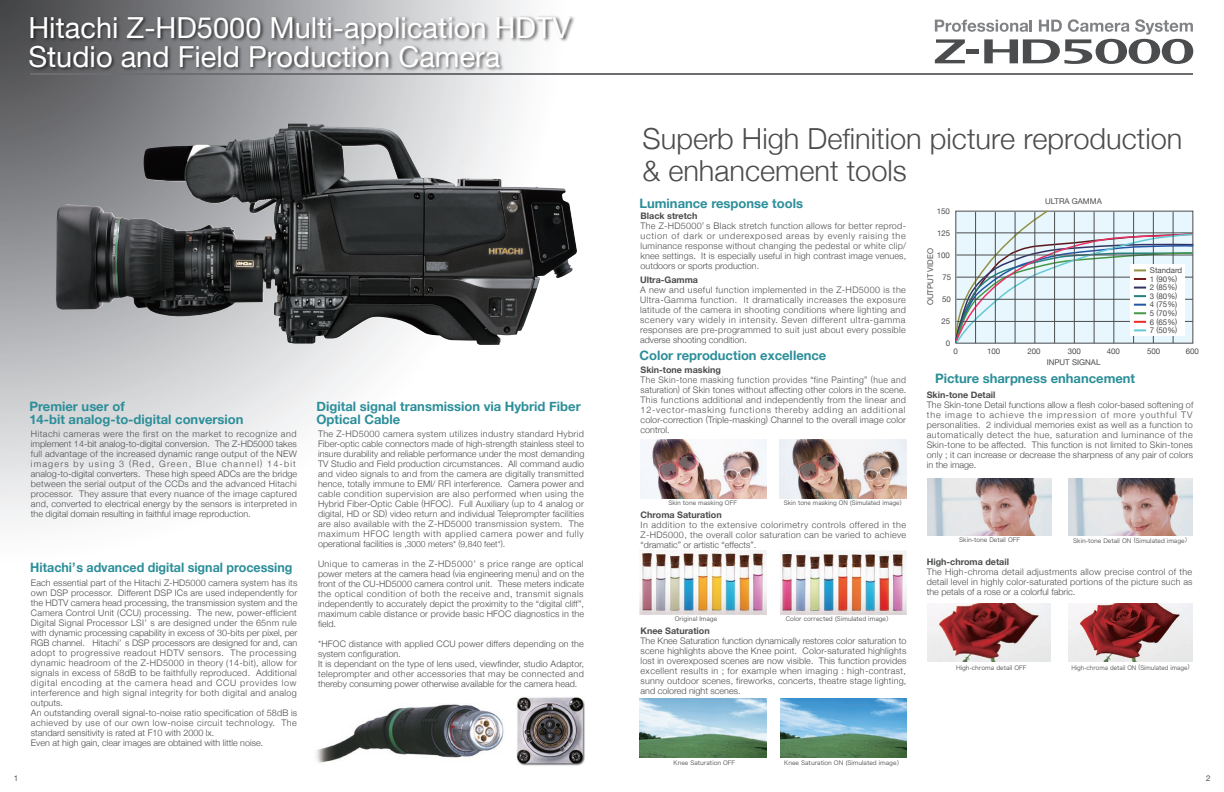
<style>
.page{position:relative;width:1224px;height:792px;background:#fff}
.page>*{position:absolute;margin:0;border:0;box-sizing:border-box;transform-origin:0 0}
.t1{font:29px/29px "Helvetica Neue";color:#fff}
.t2{font:300 29px/32px "Helvetica Neue";color:#4b4c4d}
.t3{font:700 13px/13px "Helvetica Neue";color:#2b8e99}
.t4{font:700 13px "Helvetica Neue";color:#2b8e99;scale:.96 1}
.t5{font:300 9px/10px "Helvetica Neue";letter-spacing:.015em;color:#4b4c4d;text-align:justify}
.t6{font:300 9px/10px "Helvetica Neue";letter-spacing:.015em;color:#4b4c4d;text-align:justify;scale:.95 1}
.t7{font:700 9px "Helvetica Neue";color:#4b4c4d}
.t8{font:8px "Helvetica Neue";color:#4b4c4d}
.t9{font:7.9px/8.6px "Helvetica Neue";color:#4b4c4d}
.t10{font:6px "Hira Kaku Pro W3";color:#4b4c4d}
.t11{font:6px "Hira Kaku Pro W3";color:#4b4c4d;scale:.96 1}
.s1{font-size:8.5px}
</style>
<div class="page">
<img style="left:0;top:0;width:577px;height:523px">
<img style="left:640px;top:550px;width:127px;height:64px">
<img style="left:780px;top:551px;width:126px;height:63px">
<img style="left:928px;top:478px;width:123px;height:57px">
<img style="left:1068px;top:478px;width:124px;height:57px">
<img style="left:1069px;top:603px;width:124px;height:59px">
<img style="left:640px;top:698px;width:126px;height:60px">
<img style="left:780px;top:698px;width:126px;height:60px">
<img style="left:927px;top:603px;width:124px;height:59px">
<img style="left:640px;top:439px;width:127px;height:59px">
<img style="left:779px;top:439px;width:127px;height:59px">
<img style="left:517px;top:697px;width:68px;height:69px">
<img style="left:316px;top:704px;width:188px;height:59px">
<svg style="left:935px;top:19px;width:258px;height:45px"></svg>
<hr style="left:31px;top:73px;width:1162px;height:2px;background:#6c6d70">
<img style="left:25px;top:10px;width:552px;height:77px">
<img style="left:144px;top:123px;width:145px;height:101px">
<svg style="left:955px;top:210px;width:239px;height:134px;background:#d1dbe1"></svg>
<h1 class="t1" style="left:28px;top:15px;width:543px">Hitachi Z-HD5000 Multi-application HDTV<br>Studio and Field Production Camera</h1>
<h2 class="t3" style="left:29px;top:400px;width:216px">Premier user of<br>14-bit analog-to-digital conversion</h2>
<h2 class="t3" style="left:317px;top:400px;width:266px">Digital signal transmission via Hybrid Fiber<br>Optical Cable</h2>
<p class="t5" style="left:31px;top:428px;width:268px;text-align:left">Hitachi cameras were the first on the market to recognize and implement 14-bit analog-to-digital conversion. The Z-HD5000 takes full advantage of the increased dynamic range output of the NEW imagers by using 3 (Red, Green, Blue channel) 14-bit analog-to-digital converters. These high speed ADCs are the bridge between the serial output of the CCDs and the advanced Hitachi processor. They assure that every nuance of the image captured and, converted to electrical energy by the sensors is interpreted in the digital domain resulting in faithful image reproduction.</p>
<h2 class="t4" style="left:30px;top:557px;width:274px">Hitachi’s advanced digital signal processing</h2>
<p class="t5" style="left:31px;top:577px;width:268px;text-align:left">Each essential part of the Hitachi Z-HD5000 camera system has its own DSP processor. Different DSP ICs are used independently for the HDTV camera head processing, the transmission system and the Camera Control Unit (CCU) processing. The new, power-efficient Digital Signal Processor LSI’ s are designed under the 65nm rule with dynamic processing capability in excess of 30-bits per pixel, per RGB channel. Hitachi’ s DSP processors are designed for and, can adopt to progressive readout HDTV sensors. The processing dynamic headroom of the Z-HD5000 in theory (14-bit), allow for signals in excess of 58dB to be faithfully reproduced. Additional digital encoding at the camera head and CCU provides low interference and high signal integrity for both digital and analog outputs.<br>An outstanding overall signal-to-noise ratio specification of 58dB is achieved by use of our own low-noise circuit technology. The standard sensitivity is rated at F10 with 2000 lx.<br>Even at high gain, clear images are obtained with little noise.</p>
<p class="t5" style="left:318px;top:428px;width:268px">The Z-HD5000 camera system utilizes industry standard Hybrid Fiber-optic cable connectors made of high-strength stainless steel to insure durability and reliable performance under the most demanding TV Studio and Field production circumstances. All command audio and video signals to and from the camera are digitally transmitted hence, totally immune to EMI/ RFI interference. Camera power and cable condition supervision are also performed when using the Hybrid Fiber-Optic Cable (HFOC). Full Auxiliary (up to 4 analog or digital, HD or SD) video return and individual Teleprompter facilities are also available with the Z-HD5000 transmission system. The maximum HFOC length with applied camera power and fully operational facilities is <span class="s1">,3000 meters* (9,840 feet*)</span>.</p>
<p class="t5" style="left:318px;top:558px;width:268px">Unique to cameras in the Z-HD5000’ s price range are optical power meters at the camera head (via engineering menu) and on the front of the CU-HD5000 camera control unit. These meters indicate the optical condition of both the receive and, transmit signals independently to accurately depict the proximity to the “digital cliff”, maximum cable distance or provide basic HFOC diagnostics in the field.</p>
<p class="t5" style="left:318px;top:638px;width:268px;text-align:left">*HFOC distance with applied CCU power differs depending on the system configuration.<br>It is dependant on the type of lens used, viewfinder, studio Adaptor, teleprompter and other accessories that may be connected and thereby consuming power otherwise available for the camera head.</p>
<h1 class="t2" style="left:643px;top:121px;width:541px">Superb High Definition picture reproduction &amp; enhancement tools</h1>
<h2 class="t3" style="left:639px;top:197px;width:165px">Luminance response tools</h2>
<p class="t7" style="left:641px;top:209px;width:58px">Black stretch</p>
<p class="t5" style="left:641px;top:220px;width:267px">The Z-HD5000’ s Black stretch function allows for better reprod&shy;uction of dark or underexposed areas by evenly raising the luminance response without changing the pedestal or white clip/ knee settings. It is especially useful in high contrast image venues, outdoors or sports production.</p>
<p class="t7" style="left:640px;top:272px;width:59px">Ultra-Gamma</p>
<p class="t5" style="left:640px;top:284px;width:267px">A new and useful function implemented in the Z-HD5000 is the Ultra-Gamma function. It dramatically increases the exposure latitude of the camera in shooting conditions where lighting and scenery vary widely in intensity. Seven different ultra-gamma responses are pre-programmed to suit just about every possible adverse shooting condition.</p>
<h2 class="t3" style="left:639px;top:350px;width:189px">Color reproduction excellence</h2>
<p class="t7" style="left:641px;top:363px;width:82px">Skin-tone masking</p>
<p class="t6" style="left:641px;top:374px;width:281px">The Skin-tone masking function provides “fine Painting” (hue and saturation) of Skin tones without affecting other colors in the scene.<br>This functions additional and independently from the linear and 12-vector-masking functions thereby adding an additional color-correction (Triple-masking) Channel to the overall image color control.</p>
<p class="t10" style="left:668px;top:498px;width:70px">Skin tone masking OFF</p>
<p class="t10" style="left:784px;top:498px;width:123px">Skin tone masking ON (Simulated image）</p>
<p class="t7" style="left:641px;top:508px;width:83px">Chroma Saturation</p>
<p class="t5" style="left:641px;top:519px;width:267px">In addition to the extensive colorimetry controls offered in the Z-HD5000, the overall color saturation can be varied to achieve “dramatic” or artistic “effects”.</p>
<p class="t10" style="left:675px;top:614px;width:44px">Original Image</p>
<p class="t10" style="left:786px;top:614px;width:108px">Color corrected (Simulated image）</p>
<p class="t7" style="left:641px;top:623px;width:71px">Knee Saturation</p>
<p class="t5" style="left:641px;top:635px;width:267px">The Knee Saturation function dynamically restores color saturation to scene highlights above the Knee point. Color-saturated highlights lost in overexposed scenes are now visible. This function provides excellent results in ; for example when imaging : high-contrast, sunny outdoor scenes, fireworks, concerts, theatre stage lighting, and colored night scenes.</p>
<p class="t9" style="left:937px;top:207px;width:15px">150</p>
<p class="t9" style="left:937px;top:229px;width:15px">125</p>
<p class="t9" style="left:926px;top:305px;width:59px;rotate:-90deg">OUTPUT VIDEO</p>
<p class="t9" style="left:937px;top:251px;width:15px">100</p>
<p class="t9" style="left:942px;top:273px;width:10px">75</p>
<p class="t9" style="left:942px;top:295px;width:10px">50</p>
<p class="t9" style="left:941px;top:317px;width:10px">25</p>
<p class="t9" style="left:946px;top:340px;width:6px">0</p>
<p class="t9" style="left:953px;top:348px;width:6px">0</p>
<p class="t9" style="left:1045px;top:198px;width:58px">ULTRA GAMMA</p>
<p class="t9" style="left:1150px;top:266px;width:34px">Standard<br>1 (90%)<br>2 (85%)<br>3 (80%)<br>4 (75%)<br>5 (70%)<br>6 (65%)<br>7 (50%)</p>
<p class="t9" style="left:987px;top:348px;width:15px">100</p>
<p class="t9" style="left:1028px;top:348px;width:15px">200</p>
<p class="t9" style="left:1068px;top:348px;width:15px">300</p>
<p class="t9" style="left:1107px;top:348px;width:15px">400</p>
<p class="t9" style="left:1147px;top:348px;width:15px">500</p>
<p class="t9" style="left:1186px;top:348px;width:15px">600</p>
<p class="t9" style="left:1047px;top:358px;width:55px">INPUT SIGNAL</p>
<h2 class="t3" style="left:935px;top:373px;width:202px">Picture sharpness enhancement</h2>
<p class="t7" style="left:927px;top:388px;width:70px">Skin-tone Detail</p>
<p class="t5" style="left:927px;top:399px;width:268px">The Skin-tone Detail functions allow a flesh color-based softening of the image to achieve the impression of more youthful TV personalities. 2 individual memories exist as well as a function to automatically detect the hue, saturation and luminance of the Skin-tone to be affected. This function is not limited to Skin-tones only ; it can increase or decrease the sharpness of any pair of colors in the image.</p>
<p class="t10" style="left:959px;top:535px;width:62px">Skin-tone Detail OFF</p>
<p class="t10" style="left:1073px;top:535px;width:119px">Skin-tone Detail ON (Simulated image）</p>
<p class="t7" style="left:927px;top:555px;width:84px">High-chroma detail</p>
<p class="t5" style="left:927px;top:567px;width:267px">The High-chroma detail adjustments allow precise control of the detail level in highly color-saturated portions of the picture such as the petals of a rose or a colorful fabric.</p>
<p class="t10" style="left:956px;top:662px;width:72px">High-chroma detail OFF</p>
<p class="t11" style="left:1071px;top:662px;width:129px">High-chroma detail ON (Simulated image）</p>
<p class="t10" style="left:673px;top:758px;width:63px">Knee Saturation OFF</p>
<p class="t10" style="left:784px;top:758px;width:120px">Knee Saturation ON (Simulated image）</p>
<p class="t8" style="left:14px;top:773px;width:6px">1</p>
<p class="t8" style="left:1206px;top:773px;width:6px">2</p>
</div>
